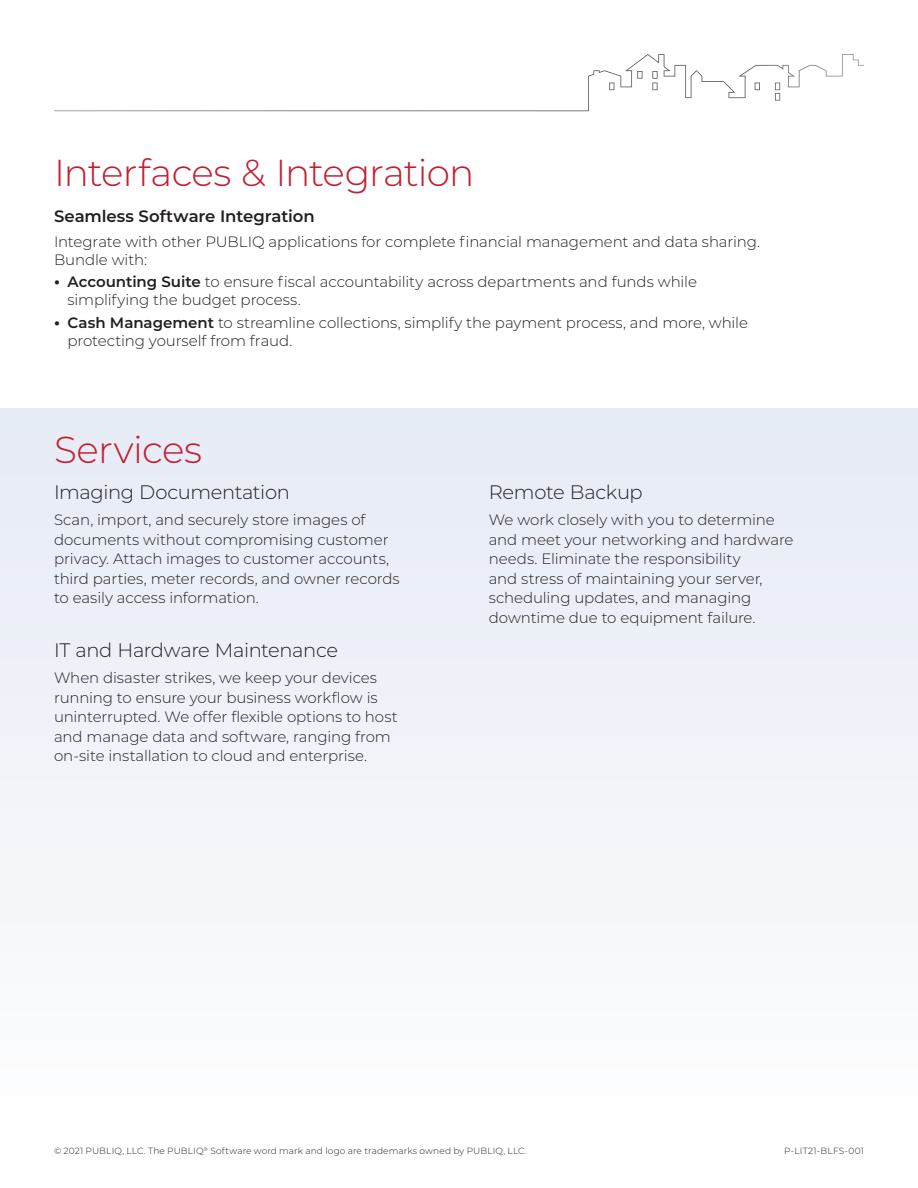
<style>
.page{position:relative;width:918px;height:1188px;background:#fff}
.page>*{position:absolute;margin:0;border:0;box-sizing:border-box;transform-origin:0 0}
.t1{font:300 37.5px "Montserrat";letter-spacing:-.02em;color:#c31f32}
.t2{font:300 19.5px "Montserrat";letter-spacing:-.02em;color:#231f20}
.t3{font:600 16.5px "Montserrat";letter-spacing:-.005em;color:#231f20}
.t4{font:300 15px/19.5px "Montserrat";letter-spacing:-.005em;color:#231f20}
.t5{font:300 9px "Montserrat";letter-spacing:.015em;color:#231f20}
.s1{font-weight:700;font-size:16.5px}
.s2{font-weight:600}
</style>
<div class="page">
<div style="left:0;top:408px;width:918px;height:717px;background:#f1f3f9"></div>
<svg style="left:54px;top:54px;width:810px;height:57px"></svg>
<h1 class="t1" style="left:54px;top:147px;width:422px">Interfaces &amp; Integration</h1>
<p class="t3" style="left:54px;top:204px;width:262px">Seamless Software Integration</p>
<p class="t4" style="left:54px;top:232px;width:708px;line-height:18px">Integrate with other PUBLIQ applications for complete financial management and data sharing.<br>Bundle with:</p>
<p class="t4" style="left:68px;top:273px;width:631px;line-height:18px;text-indent:-14px"><span class="s1">•</span> <span class="s2">Accounting Suite</span> to ensure fiscal accountability across departments and funds while simplifying the budget process.</p>
<p class="t4" style="left:68px;top:313px;width:682px;line-height:18px;text-indent:-14px"><span class="s1">•</span> <span class="s2">Cash Management</span> to streamline collections, simplify the payment process, and more, while protecting yourself from fraud.</p>
<h1 class="t1" style="left:54px;top:424px;width:150px">Services</h1>
<h2 class="t2" style="left:54px;top:479px;width:238px">Imaging Documentation</h2>
<p class="t4" style="left:54px;top:510px;width:347px">Scan, import, and securely store images of documents without compromising customer privacy. Attach images to customer accounts, third parties, meter records, and owner records to easily access information.</p>
<h2 class="t2" style="left:54px;top:637px;width:286px">IT and Hardware Maintenance</h2>
<p class="t4" style="left:54px;top:668px;width:345px">When disaster strikes, we keep your devices running to ensure your business workflow is uninterrupted. We offer flexible options to host and manage data and software, ranging from on-site installation to cloud and enterprise.</p>
<h2 class="t2" style="left:489px;top:479px;width:155px">Remote Backup</h2>
<p class="t4" style="left:489px;top:510px;width:306px">We work closely with you to determine and meet your networking and hardware needs. Eliminate the responsibility<br>and stress of maintaining your server, scheduling updates, and managing downtime due to equipment failure.</p>
<p class="t5" style="left:54px;top:1144px;width:474px">© 2021 PUBLIQ, LLC. The PUBLIQ<sup>®</sup> Software word mark and logo are trademarks owned by PUBLIQ, LLC.</p>
<p class="t5" style="left:784px;top:1144px;width:81px">P-LIT21-BLFS-001</p>
</div>
